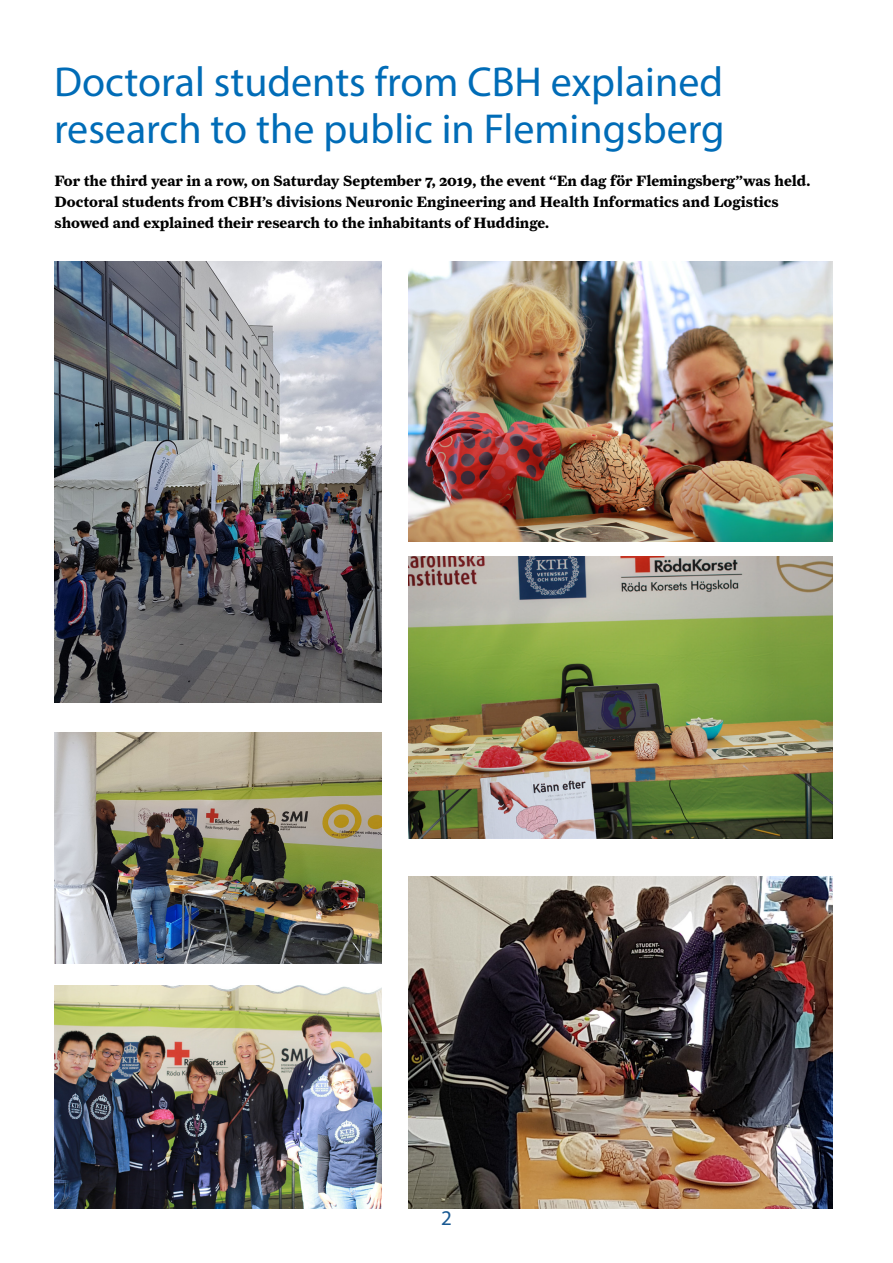
<style>
.page{position:relative;width:893px;height:1263px;background:#fff}
.page>*{position:absolute;margin:0;border:0;box-sizing:border-box;transform-origin:0 0}
.Text{font:42px/46.5px "Myriad Pro";color:#006cb7}
.t1{font:21px "Myriad Pro";color:#195992}
.Text-2{font:700 15px/21px "Farnham Text";color:#000}
</style>
<div class="page">
<img style="left:54px;top:986px;width:328px;height:223px">
<img style="left:409px;top:557px;width:423px;height:282px">
<img style="left:409px;top:261px;width:423px;height:281px">
<img style="left:54px;top:732px;width:328px;height:231px">
<img style="left:54px;top:261px;width:328px;height:442px">
<img style="left:409px;top:876px;width:423px;height:333px">
<p class="Text" style="left:54px;top:58px;width:672px">Doctoral students from CBH explained research to the public in Flemingsberg</p>
<p class="Text-2" style="left:55px;top:170px;width:758px">For the third year in a row, on Saturday September 7, 2019, the event “En dag för Flemingsberg”was held.<br>Doctoral students from CBH’s divisions Neuronic Engineering and Health Informatics and Logistics showed and explained their research to the inhabitants of Huddinge.</p>
<h2 class="t1" style="left:441px;top:1205px;width:12px">2</h2>
</div>
